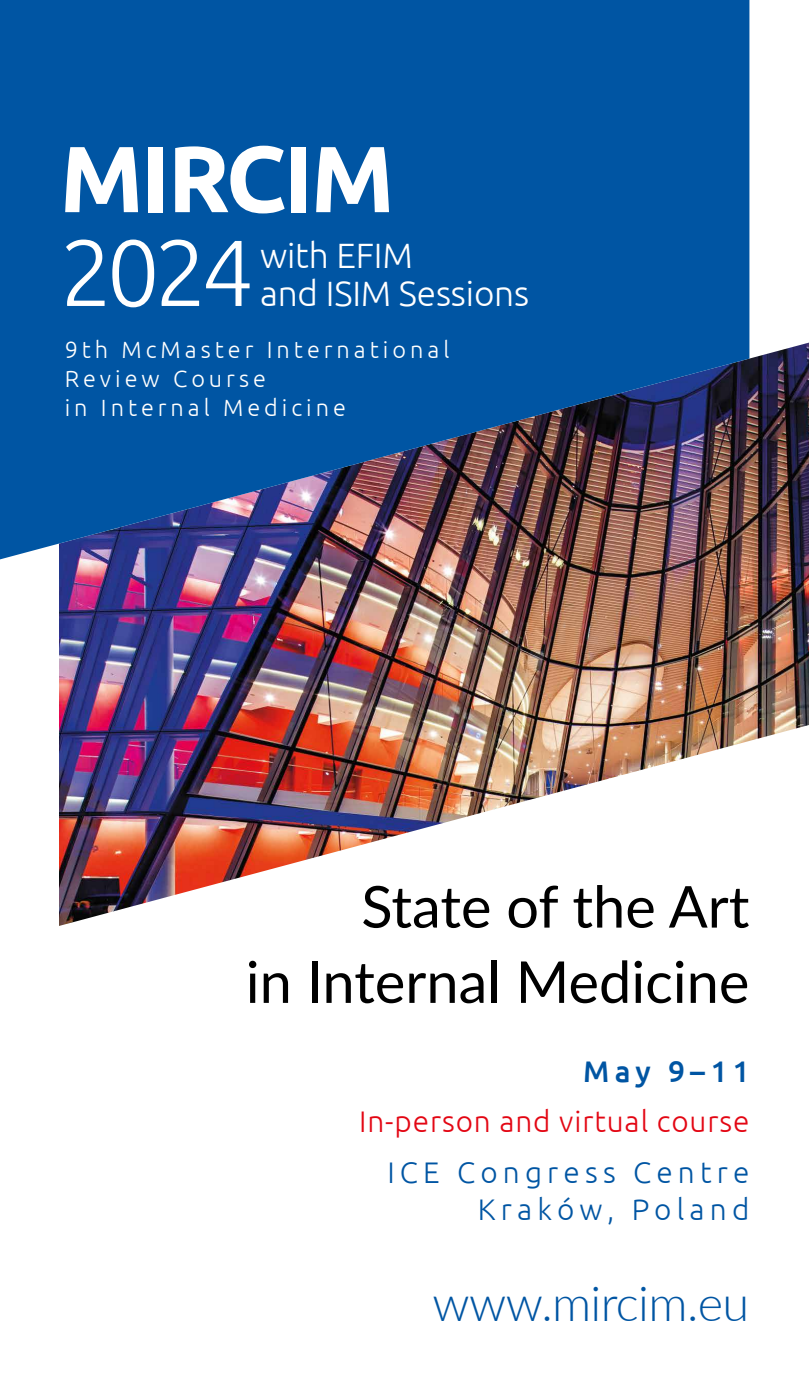
<style>
.page{position:relative;width:809px;height:1373px;background:#fff}
.page>*{position:absolute;margin:0;border:0;box-sizing:border-box;transform-origin:0 0}
.t1{font:700 93.8px "Ubuntu";letter-spacing:-.03em;color:#fff}
.t2{font:300 93.8px "Ubuntu";color:#fff}
.t3{font:57.75px/75.2px "Lato";color:#000;text-align:right}
.t4{font:300 48.65px "Lato";letter-spacing:-.015em;color:#0055a3}
.t5{font:300 35.18px/38.5px "Ubuntu";letter-spacing:-.005em;color:#fff}
.t6{font:300 29.75px/36.8px "Ubuntu";letter-spacing:.175em;color:#0055a3;text-align:right}
.t7{font:300 29.75px "Ubuntu";letter-spacing:.03em;color:#e30613}
.t8{font:500 29.75px "Ubuntu";color:#0055a3}
.t9{font:300 23.45px/28.9px "Ubuntu";letter-spacing:.17em;color:#fff}
</style>
<div class="page">
<img style="left:60px;top:559px;width:749px;height:166px">
<img style="left:59px;top:725px;width:750px;height:201px">
<img style="left:749px;top:98px;width:60px;height:461px">
<svg style="left:0;top:0;width:749px;height:559px;background:#125296"></svg>
<h1 class="t1" style="left:60px;top:122px;width:336px">MIRCIM</h1>
<h1 class="t2" style="left:60px;top:216px;width:196px">2024</h1>
<p class="t9" style="left:65px;top:334px;width:386px">9th McMaster International<br>Review Course<br>in Internal Medicine</p>
<h3 class="t5" style="left:260px;top:235px;width:270px">with EFIM<br>and ISIM Sessions</h3>
<h2 class="t3" style="left:246px;top:866px;width:505px">State of the Art<br>in Internal Medicine</h2>
<p class="t8" style="left:583px;top:1052px;width:168px">May 9–11</p>
<p class="t7" style="left:359px;top:1102px;width:392px">In-person and virtual course</p>
<p class="t6" style="left:387px;top:1153px;width:363px">ICE Congress Centre<br>Kraków, Poland</p>
<h3 class="t4" style="left:432px;top:1269px;width:318px">www.mircim.eu</h3>
</div>
